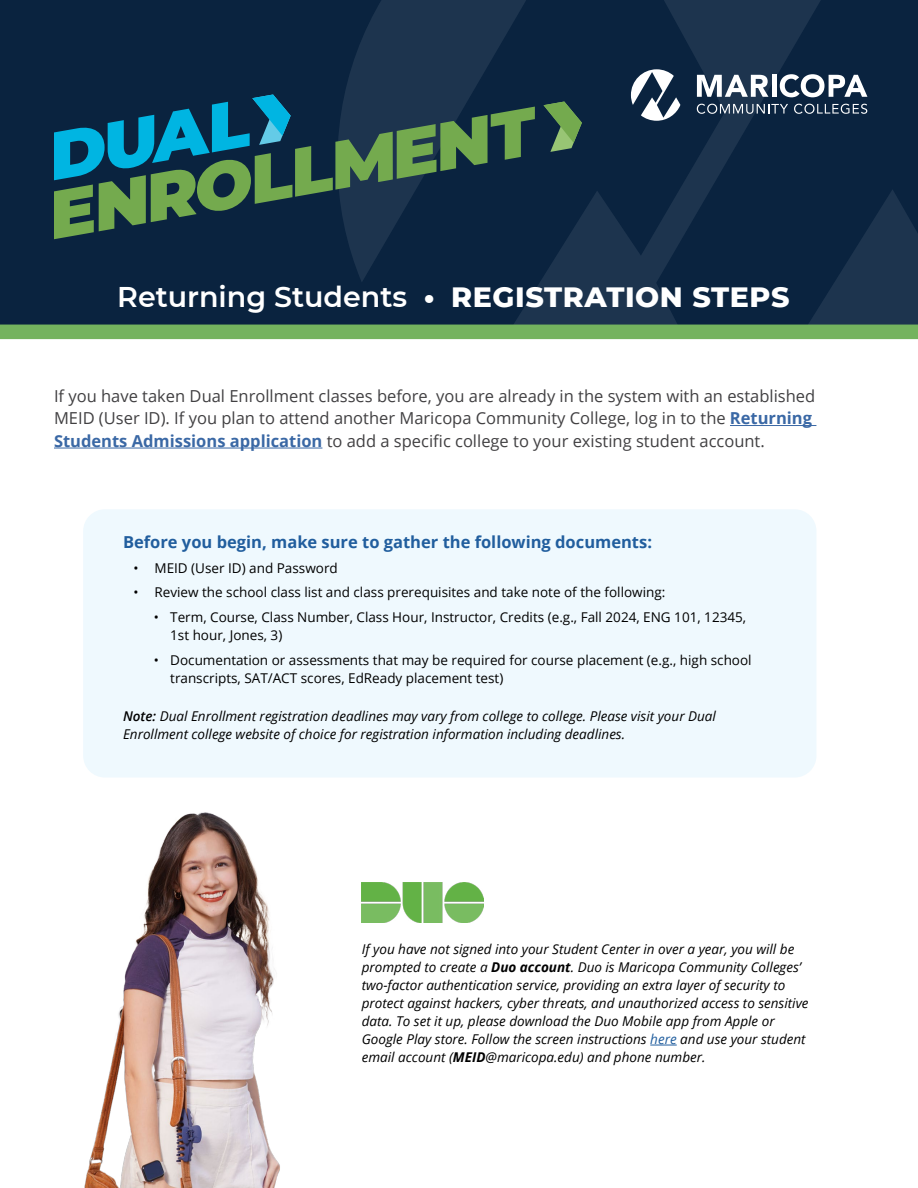
<style>
.page{position:relative;width:918px;height:1188px;background:#fff}
.page>*{position:absolute;margin:0;border:0;box-sizing:border-box;transform-origin:0 0}
.t1{font:800 28.5px "Montserrat";letter-spacing:.02em;color:#fff}
.body{font:16.5px/22.5px "Open Sans";color:#414042}
.body-2{font:700 16.5px "Open Sans";color:#215e9e}
.body-3{font:italic 13.5px/18px "Open Sans";color:#000}
.t2{font:13.5px/18px "Open Sans";color:#000}
.s1{font-weight:600}
.s2{font-weight:700;color:#3a68a5}
.s3{font-weight:700}
.s4{color:#215e9e}
</style>
<div class="page">
<div style="left:0;top:0;width:918px;height:337px;background:#0a233f"></div>
<svg style="left:338px;top:0;width:580px;height:426px"></svg>
<div style="left:83px;top:509px;width:733px;height:269px;background:#eff9fe;border-radius:22px"></div>
<svg style="left:631px;top:69px;width:49px;height:52px"></svg>
<svg style="left:697px;top:75px;width:72px;height:22px;background:#96a1ad"></svg>
<div style="left:772px;top:75px;width:5px;height:22px;background:#fff"></div>
<svg style="left:780px;top:74px;width:87px;height:23px"></svg>
<svg style="left:697px;top:104px;width:91px;height:10px"></svg>
<svg style="left:794px;top:104px;width:73px;height:10px"></svg>
<hr style="left:730px;top:425px;width:86px;height:1px;background:#3a68a5">
<hr style="left:54px;top:448px;width:268px;height:1px;background:#3a68a5">
<svg style="left:544px;top:102px;width:38px;height:50px"></svg>
<svg style="left:54px;top:94px;width:481px;height:145px"></svg>
<div style="left:0;top:325px;width:918px;height:14px;background:#74b35e"></div>
<svg style="left:650px;top:1045px;width:27px;height:1px"></svg>
<img style="left:84px;top:812px;width:196px;height:376px">
<img style="left:362px;top:883px;width:122px;height:39px">
<p class="t1" style="left:117px;top:276px;width:674px"><span class="s1">Returning Students</span> • REGISTRATION STEPS</p>
<p class="body" style="left:54px;top:384px;width:763px">If you have taken Dual Enrollment classes before, you are already in the system with an established<br>MEID (User ID). If you plan to attend another Maricopa Community College, log in to the <span class="s2">Returning<br>Students Admissions application</span> to add a specific college to your existing student account.</p>
<p class="body-2" style="left:123px;top:530px;width:531px">Before you begin, make sure to gather the following documents:</p>
<p class="t2" style="left:134px;top:558px;width:206px">• MEID (User ID) and Password</p>
<p class="t2" style="left:134px;top:583px;width:533px">• Review the school class list and class prerequisites and take note of the following:</p>
<p class="t2" style="left:170px;top:608px;width:577px;text-indent:-16px">• Term, Course, Class Number, Class Hour, Instructor, Credits (e.g., Fall 2024, ENG 101, 12345,<br>1st hour, Jones, 3)</p>
<p class="t2" style="left:170px;top:651px;width:583px;text-indent:-16px">• Documentation or assessments that may be required for course placement (e.g., high school transcripts, SAT/ACT scores, EdReady placement test)</p>
<p class="body-3" style="left:123px;top:707px;width:595px"><span class="s1">Note:</span> Dual Enrollment registration deadlines may vary from college to college. Please visit your Dual<br>Enrollment college website of choice for registration information including deadlines.</p>
<p class="body-3" style="left:362px;top:940px;width:448px">If you have not signed into your Student Center in over a year, you will be prompted to create a <span class="s3">Duo account</span>. Duo is Maricopa Community Colleges’ two-factor authentication service, providing an extra layer of security to protect against hackers, cyber threats, and unauthorized access to sensitive data. To set it up, please download the Duo Mobile app from Apple or Google Play store. Follow the screen instructions <span class="s4">here</span> and use your student email account (<span class="s3">MEID</span>@maricopa.edu) and phone number.</p>
</div>
